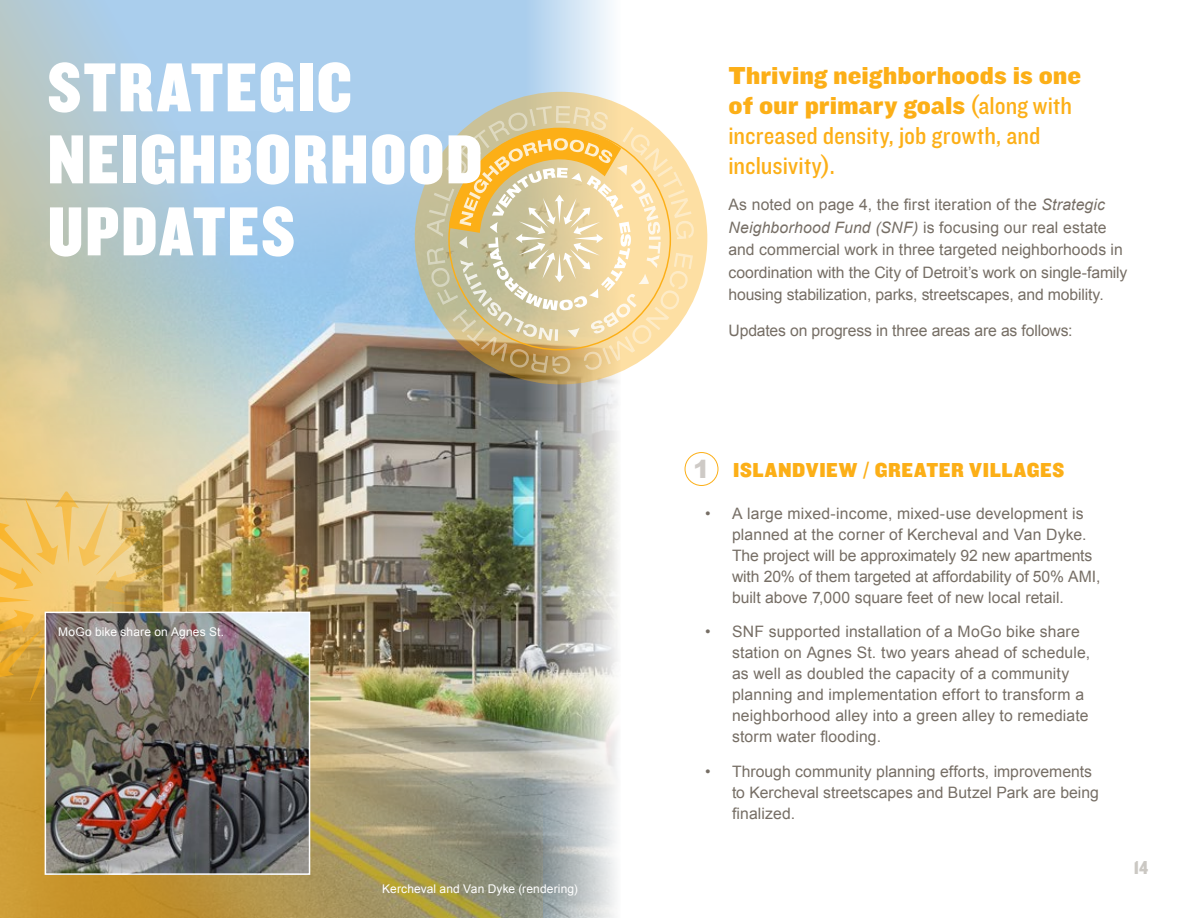
<style>
.page{position:relative;width:1188px;height:918px;background:#fff}
.page>*{position:absolute;margin:0;border:0;box-sizing:border-box;transform-origin:0 0}
.t1{font:72px/72px "Knockout 70 Full Welterwt";letter-spacing:.02em;color:#fff}
.t2{font:25.5px/30px "Knockout 72 Full Cruiserwt";color:#fcaf17}
.t3{font:25.5px/30px "Knockout 30 Junior Welterwt";color:#fcaf17}
.t4{font:900 24.9px "Arial";color:#cecac6}
.t5{font:21px "Knockout 71 Full Middlewt";letter-spacing:.03em;color:#fcaf17}
.t6{font:19.5px "Knockout 70 Full Welterwt";color:#cbc8c3}
.t7{font:15.75px/21px "Arial";letter-spacing:.005em;color:#766e65}
.t8{font:12px "Arial";letter-spacing:.01em;color:#fff}
.s1{font-family:"Knockout 30 Junior Welterwt"}
.s2{font-style:italic}
</style>
<div class="page">
<img style="left:542px;top:374px;width:76px;height:544px">
<img style="left:0;top:0;width:542px;height:918px">
<svg style="left:0;top:491px;width:180px;height:221px;background:#deb764"></svg>
<div style="left:685px;top:452px;width:33px;height:34px;border:1px solid #fcaf17;border-radius:50%"></div>
<img style="left:48px;top:615px;width:259px;height:257px">
<div style="left:45px;top:612px;width:265px;height:263px;border:2px solid #fff"></div>
<svg style="left:415px;top:92px;width:292px;height:292px;background:#d8c490"></svg>
<svg style="left:426px;top:106px;width:268px;height:268px;background:#e0cd9d"></svg>
<h1 class="t1" style="left:48px;top:49px;width:437px">STRATEGIC<br>NEIGHBORHOOD<br>UPDATES</h1>
<p class="t8" style="left:58px;top:624px;width:167px">MoGo bike share on Agnes St.</p>
<p class="t8" style="left:382px;top:881px;width:197px">Kercheval and Van Dyke (rendering)</p>
<h2 class="t2" style="left:728px;top:60px;width:354px">Thriving neighborhoods is one of our primary goals <span class="s1">(along with</span></h2>
<h2 class="t3" style="left:728px;top:120px;width:314px">increased density, job growth, and inclusivity).</h2>
<p class="t7" style="left:728px;top:194px;width:401px;line-height:22.5px">As noted on page 4, the first iteration of the <span class="s2">Strategic Neighborhood Fund (SNF)</span> is focusing our real estate and commercial work in three targeted neighborhoods in coordination with the City of Detroit’s work on single-family housing stabilization, parks, streetscapes, and mobility.</p>
<p class="t7" style="left:728px;top:320px;width:346px">Updates on progress in three areas are as follows:</p>
<h3 class="t4" style="left:693px;top:451px;width:18px">1</h3>
<h3 class="t5" style="left:733px;top:456px;width:333px">ISLANDVIEW / GREATER VILLAGES</h3>
<p class="t7" style="left:732px;top:503px;width:370px;text-indent:-27px">• A large mixed-income, mixed-use development is planned at the corner of Kercheval and Van Dyke.<br>The project will be approximately 92 new apartments with 20% of them targeted at affordability of 50% AMI, built above 7,000 square feet of new local retail.</p>
<p class="t7" style="left:732px;top:622px;width:360px;text-indent:-27px">• SNF supported installation of a MoGo bike share station on Agnes St. two years ahead of schedule, as well as doubled the capacity of a community planning and implementation effort to transform a neighborhood alley into a green alley to remediate storm water flooding.</p>
<p class="t7" style="left:732px;top:761px;width:368px;text-indent:-27px">• Through community planning efforts, improvements to Kercheval streetscapes and Butzel Park are being finalized.</p>
<p class="t6" style="left:1134px;top:855px;width:16px">14</p>
</div>
